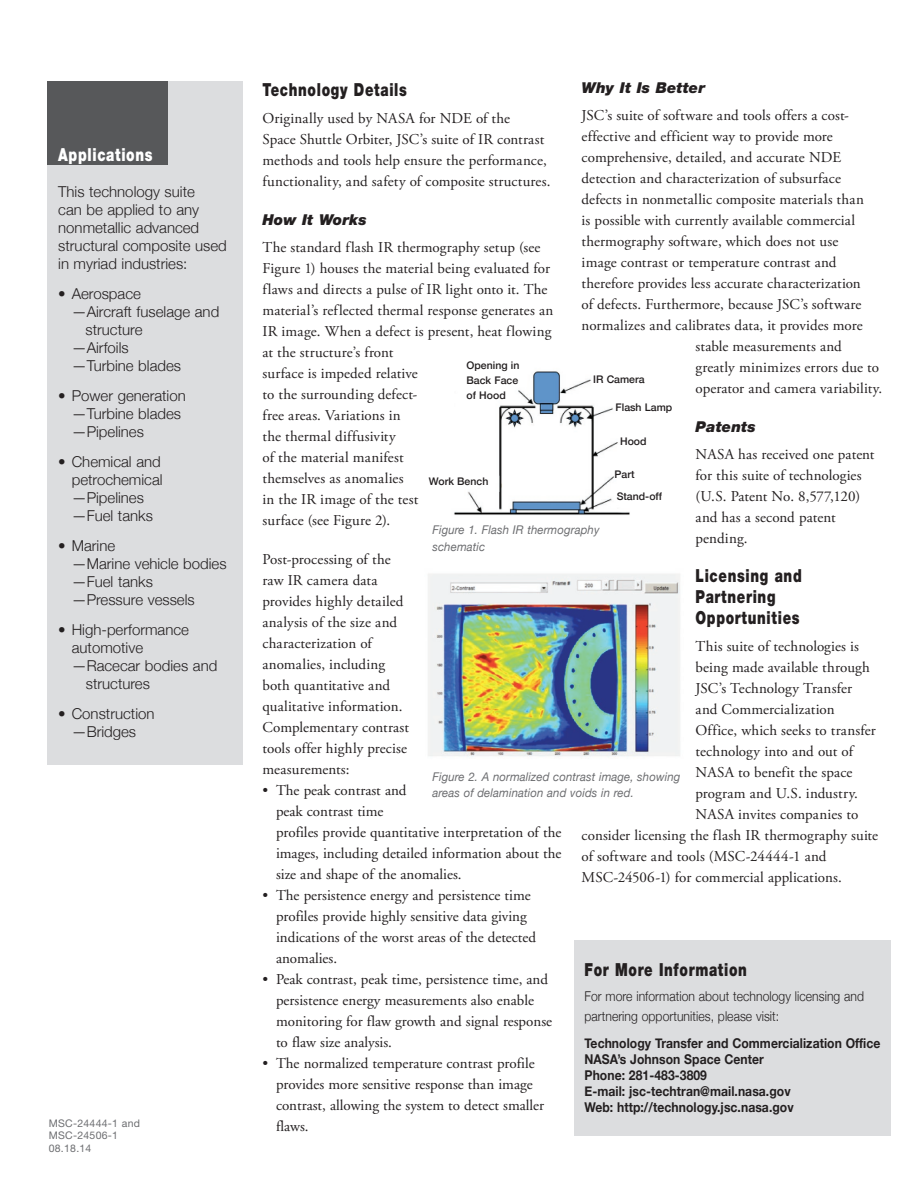
<style>
.page{position:relative;width:918px;height:1188px;background:#fff}
.page>*{position:absolute;margin:0;border:0;box-sizing:border-box;transform-origin:0 0}
.subhead1{font:900 18px/21px "Helvetica Neue";letter-spacing:.05em;color:#231f20;scale:.75 1}
.subhead1-2{font:900 18px "Helvetica Neue";letter-spacing:.05em;color:#fff;scale:.75 1}
.text{font:15px/21px "Adobe Garamond Pro";letter-spacing:.01em;color:#231f20}
.t1{font:15px/21px "Adobe Garamond";color:#231f20}
.bulleted_text{font:300 15px/18px "Helvetica Neue";color:#231f20}
.text_less_space_foll{font:15px/21px "Adobe Garamond Pro";letter-spacing:.01em;color:#231f20}
.subhead2{font:italic 900 15px "Helvetica Neue";letter-spacing:.005em;color:#231f20}
.contact_text{font:700 13.5px/16.2px "Helvetica Neue";letter-spacing:.005em;color:#231f20;scale:.9 1}
.contact_text_light{font:300 13.5px/19.5px "Helvetica Neue";letter-spacing:.005em;color:#231f20;scale:.9 1}
.captions{font:italic 12px/16.5px "Helvetica Neue";letter-spacing:.01em;color:#6c6d70;scale:.95 1}
.t2{font:500 10.5px/15px "Helvetica Neue";color:#231f20;text-align:justify}
.file_no__date{font:10.5px/12.6px "Helvetica Neue";letter-spacing:.025em;color:#6c6d70}
</style>
<div class="page">
<div style="left:47px;top:81px;width:196px;height:684px;background:#dcdddf"></div>
<div style="left:47px;top:81px;width:121px;height:83px;background:#57585a"></div>
<div style="left:575px;top:940px;width:316px;height:196px;background:#dcdddf"></div>
<img style="left:454px;top:371px;width:176px;height:144px">
<img style="left:428px;top:574px;width:252px;height:183px">
<p class="subhead1-2" style="left:58px;top:144px;width:127px">Applications</p>
<p class="bulleted_text" style="left:58px;top:182px;width:170px">This technology suite<br>can be applied to any nonmetallic advanced structural composite used in myriad industries:</p>
<p class="bulleted_text" style="left:58px;top:284px;width:84px">• Aerospace</p>
<p class="bulleted_text" style="left:72px;top:302px;width:149px">—Aircraft fuselage and</p>
<p class="bulleted_text" style="left:86px;top:320px;width:58px">structure</p>
<p class="bulleted_text" style="left:72px;top:338px;width:58px">—Airfoils</p>
<p class="bulleted_text" style="left:72px;top:356px;width:111px">—Turbine blades</p>
<p class="bulleted_text" style="left:72px;top:386px;width:116px;text-indent:-13px">• Power generation —Turbine blades —Pipelines</p>
<p class="bulleted_text" style="left:72px;top:452px;width:92px;text-indent:-14px">• Chemical and petrochemical —Pipelines —Fuel tanks</p>
<p class="bulleted_text" style="left:72px;top:536px;width:156px;text-indent:-14px">• Marine<br>—Marine vehicle bodies —Fuel tanks —Pressure vessels</p>
<p class="bulleted_text" style="left:58px;top:620px;width:132px">• High-performance</p>
<p class="bulleted_text" style="left:72px;top:638px;width:73px">automotive</p>
<p class="bulleted_text" style="left:72px;top:656px;width:147px">—Racecar bodies and</p>
<p class="bulleted_text" style="left:86px;top:674px;width:66px">structures</p>
<p class="bulleted_text" style="left:58px;top:704px;width:98px;text-align:center">• Construction —Bridges</p>
<p class="file_no__date" style="left:49px;top:1117px;width:93px">MSC-24444-1 and<br>MSC-24506-1</p>
<p class="file_no__date" style="left:49px;top:1142px;width:44px">08.18.14</p>
<p class="subhead2" style="left:582px;top:78px;width:125px">Why It Is Better</p>
<p class="text" style="left:582px;top:105px;width:269px">JSC’s suite of software and tools offers a cost-</p>
<p class="text" style="left:582px;top:126px;width:253px">effective and efficient way to provide more</p>
<p class="text" style="left:582px;top:147px;width:261px">comprehensive, detailed, and accurate NDE</p>
<p class="text" style="left:582px;top:168px;width:261px">detection and characterization of subsurface</p>
<p class="text" style="left:582px;top:189px;width:284px">defects in nonmetallic composite materials than</p>
<p class="text" style="left:582px;top:210px;width:275px">is possible with currently available commercial</p>
<p class="text" style="left:582px;top:231px;width:258px">thermography software, which does not use</p>
<p class="text" style="left:582px;top:252px;width:256px">image contrast or temperature contrast and</p>
<p class="text" style="left:582px;top:273px;width:281px">therefore provides less accurate characterization</p>
<p class="text" style="left:582px;top:294px;width:281px">of defects. Furthermore, because JSC’s software</p>
<p class="text" style="left:582px;top:315px;width:283px">normalizes and calibrates data, it provides more</p>
<p class="text" style="left:696px;top:336px;width:148px">stable measurements and</p>
<p class="text" style="left:696px;top:357px;width:185px">greatly minimizes errors due to</p>
<p class="text" style="left:696px;top:378px;width:188px">operator and camera variability.</p>
<p class="subhead2" style="left:696px;top:417px;width:62px">Patents</p>
<p class="text" style="left:696px;top:444px;width:181px">NASA has received one patent for this suite of technologies (U.S. Patent No. 8,577,120) and has a second patent pending.</p>
<p class="subhead1" style="left:696px;top:565px;width:143px">Licensing and<br>Partnering<br>Opportunities</p>
<p class="text" style="left:696px;top:636px;width:165px">This suite of technologies is</p>
<p class="text" style="left:696px;top:657px;width:176px">being made available through</p>
<p class="text" style="left:696px;top:678px;width:158px">JSC’s Technology Transfer</p>
<p class="text" style="left:696px;top:699px;width:141px">and Commercialization</p>
<p class="text" style="left:696px;top:720px;width:182px">Office, which seeks to transfer</p>
<p class="text" style="left:696px;top:741px;width:159px">technology into and out of</p>
<p class="text" style="left:696px;top:762px;width:159px">NASA to benefit the space</p>
<p class="text" style="left:696px;top:783px;width:164px">program and U.S. industry.</p>
<p class="text" style="left:696px;top:804px;width:164px">NASA invites companies to</p>
<p class="text" style="left:582px;top:825px;width:298px">consider licensing the flash IR thermography suite</p>
<p class="text" style="left:582px;top:846px;width:246px">of software and tools (MSC-24444-1 and</p>
<p class="text" style="left:582px;top:867px;width:262px">MSC-24506-1) for commercial applications.</p>
<p class="subhead1" style="left:262px;top:79px;width:194px">Technology Details</p>
<p class="text" style="left:262px;top:109px;width:289px">Originally used by NASA for NDE of the<br>Space Shuttle Orbiter, JSC’s suite of IR contrast methods and tools help ensure the performance, functionality, and safety of composite structures.</p>
<p class="subhead2" style="left:262px;top:211px;width:106px">How It Works</p>
<p class="text" style="left:262px;top:238px;width:292px">The standard flash IR thermography setup (see Figure 1) houses the material being evaluated for flaws and directs a pulse of IR light onto it. The material’s reflected thermal response generates an IR image. When a defect is present, heat flowing at the structure’s front<br>surface is impeded relative<br>to the surrounding defect-<br>free areas. Variations in<br>the thermal diffusivity<br>of the material manifest<br>themselves as anomalies<br>in the IR image of the test<br>surface (see Figure 2).</p>
<p class="text_less_space_foll" style="left:262px;top:550px;width:148px">Post-processing of the raw IR camera data provides highly detailed analysis of the size and characterization of anomalies, including both quantitative and qualitative information.<br>Complementary contrast tools offer highly precise measurements:</p>
<p class="t1" style="left:276px;top:780px;width:287px;text-indent:-14px">• The peak contrast and<br>peak contrast time<br>profiles provide quantitative interpretation of the images, including detailed information about the size and shape of the anomalies.</p>
<p class="t1" style="left:276px;top:885px;width:262px;text-indent:-14px">• The persistence energy and persistence time profiles provide highly sensitive data giving indications of the worst areas of the detected anomalies.</p>
<p class="t1" style="left:276px;top:969px;width:278px;text-indent:-14px">• Peak contrast, peak time, persistence time, and persistence energy measurements also enable monitoring for flaw growth and signal response to flaw size analysis.</p>
<p class="t1" style="left:276px;top:1053px;width:270px;text-indent:-14px">• The normalized temperature contrast profile provides more sensitive response than image contrast, allowing the system to detect smaller flaws.</p>
<p class="t2" style="left:467px;top:357px;width:54px">Opening in Back Face of Hood</p>
<p class="t2" style="left:593px;top:371px;width:53px">IR Camera</p>
<p class="t2" style="left:616px;top:399px;width:58px">Flash Lamp</p>
<p class="t2" style="left:620px;top:434px;width:28px">Hood</p>
<p class="t2" style="left:615px;top:462px;width:49px;line-height:22.6px">Part<br>Stand-off</p>
<p class="t2" style="left:429px;top:473px;width:61px">Work Bench</p>
<p class="captions" style="left:432px;top:522px;width:177px">Figure 1. Flash IR thermography schematic</p>
<p class="captions" style="left:432px;top:769px;width:263px">Figure 2. A normalized contrast image, showing areas of delamination and voids in red.</p>
<p class="subhead1" style="left:585px;top:959px;width:218px">For More Information</p>
<p class="contact_text_light" style="left:585px;top:986px;width:312px">For more information about technology licensing and partnering opportunities, please visit:</p>
<p class="contact_text" style="left:585px;top:1035px;width:330px">Technology Transfer and Commercialization Office</p>
<p class="contact_text" style="left:585px;top:1051px;width:201px">NASA’s Johnson Space Center</p>
<p class="contact_text" style="left:585px;top:1067px;width:138px">Phone: 281-483-3809</p>
<p class="contact_text" style="left:585px;top:1084px;width:234px">E-mail: jsc-techtran@mail.nasa.gov<br>Web: http://technology.jsc.nasa.gov</p>
</div>
